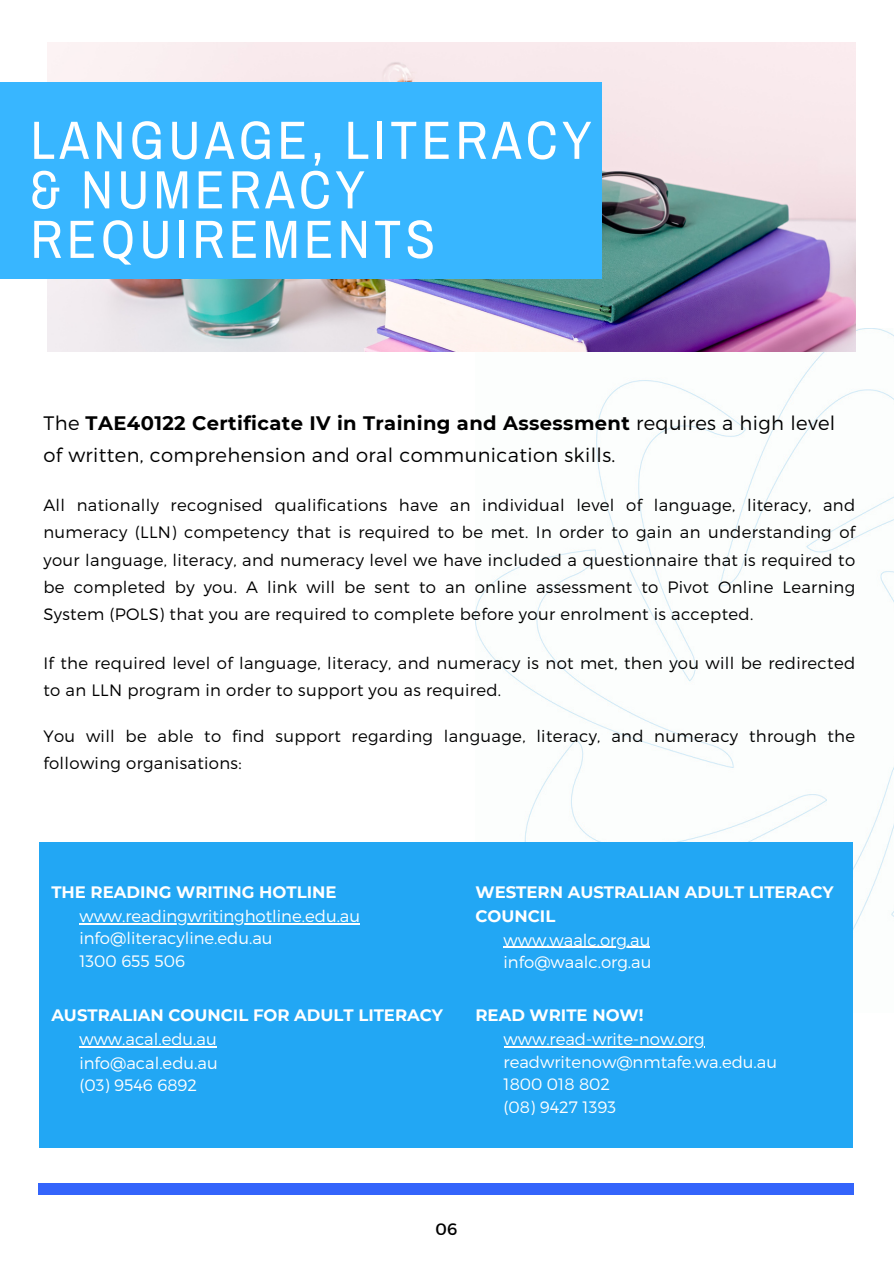
<style>
.page{position:relative;width:894px;height:1264px;background:#fff}
.page>*{position:absolute;margin:0;border:0;box-sizing:border-box;transform-origin:0 0}
.t1{font:54px/49.5px "Archivo Narrow";letter-spacing:.08em;color:#fff}
.t2{font:300 19.5px/32px "Montserrat";letter-spacing:.02em;color:#000}
.t3{font:300 16.5px/27px "Montserrat";letter-spacing:.02em;color:#000}
.t4{font:300 16.5px/22.5px "Montserrat";color:#fff}
.t5{font:700 16.5px/23.7px "Montserrat";color:#fff}
.t6{font:16.5px "Montserrat";color:#000}
.s1{font-weight:700}
</style>
<div class="page">
<img style="left:475px;top:328px;width:418px;height:684px">
<img style="left:47px;top:43px;width:808px;height:308px">
<div style="left:0;top:83px;width:601px;height:195px;background:#38b6ff"></div>
<div style="left:39px;top:1183px;width:814px;height:11px;background:#3464fb"></div>
<div style="left:39px;top:842px;width:813px;height:306px;background:#22a7f4"></div>
<svg style="left:79px;top:1046px;width:15px;height:1px"></svg>
<hr style="left:94px;top:1046px;width:31px;height:1px;background:#fff">
<hr style="left:125px;top:1046px;width:92px;height:1px;background:#fff">
<hr style="left:79px;top:923px;width:281px;height:1px;background:#fff">
<hr style="left:503px;top:1046px;width:201px;height:1px;background:#fff">
<hr style="left:503px;top:946px;width:147px;height:1px;background:#fff">
<h1 class="t1" style="left:30px;top:116px;width:562px">LANGUAGE, LITERACY &amp; NUMERACY<br>REQUIREMENTS</h1>
<p class="t2" style="left:43px;top:406px;width:793px">The <span class="s1">TAE40122 Certificate IV in Training and Assessment</span> requires a high level of written, comprehension and oral communication skills.</p>
<p class="t3" style="left:43px;top:491px;width:813px;text-align:justify">All nationally recognised qualifications have an individual level of language, literacy, and numeracy (LLN) competency that is required to be met. In order to gain an understanding of your language, literacy, and numeracy level we have included a questionnaire that is required to be completed by you. A link will be sent to an online assessment to Pivot Online Learning System (POLS) that you are required to complete before your enrolment is accepted.</p>
<p class="t3" style="left:43px;top:648px;width:813px">If the required level of language, literacy, and numeracy is not met, then you will be redirected to an LLN program in order to support you as required.</p>
<p class="t3" style="left:43px;top:721px;width:813px">You will be able to find support regarding language, literacy, and numeracy through the following organisations:</p>
<p class="t5" style="left:51px;top:880px;width:286px">THE READING WRITING HOTLINE</p>
<p class="t4" style="left:79px;top:904px;width:282px">www.readingwritinghotline.edu.au info@literacyline.edu.au<br>1300 655 506</p>
<p class="t5" style="left:51px;top:1003px;width:393px">AUSTRALIAN COUNCIL FOR ADULT LITERACY</p>
<p class="t4" style="left:79px;top:1026px;width:140px;line-height:23.1px;text-align:justify">www.acal.edu.au info@acal.edu.au (03) 9546 6892</p>
<p class="t5" style="left:475px;top:880px;width:359px">WESTERN AUSTRALIAN ADULT LITERACY<br>COUNCIL</p>
<p class="t4" style="left:503px;top:927px;width:149px">www.waalc.org.au info@waalc.org.au</p>
<p class="t5" style="left:475px;top:1003px;width:169px">READ WRITE NOW!</p>
<p class="t4" style="left:503px;top:1027px;width:275px">www.read-write-now.org readwritenow@nmtafe.wa.edu.au<br>1800 018 802<br>(08) 9427 1393</p>
<p class="t6" style="left:435px;top:1217px;width:23px">06</p>
</div>
